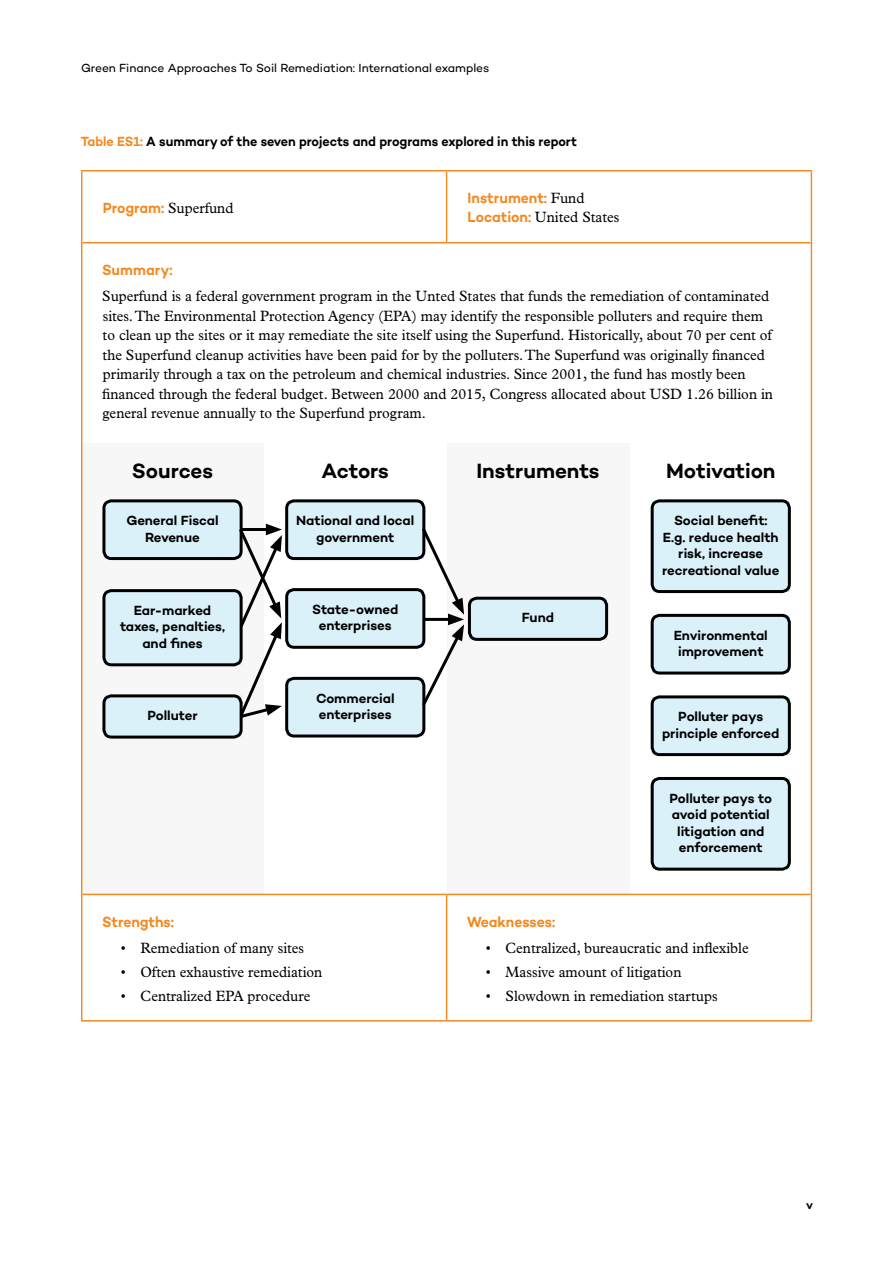
<style>
.page{position:relative;width:893px;height:1263px;background:#fff}
.page>*{position:absolute;margin:0;border:0;box-sizing:border-box;transform-origin:0 0}
.t1{font:600 21px "Campton";letter-spacing:-.005em;color:#000}
.t2{font:15px/19.5px "Plantin MT Pro";color:#000;scale:.95 1}
.t3{font:600 15px "Campton";color:#f38920;scale:.95 1}
.t4{font:600 13.5px/16.5px "Campton";letter-spacing:-.005em;color:#000;text-align:center}
.t5{font:600 13.5px "Campton";letter-spacing:-.005em;color:#000;scale:.95 1}
.t6{font:12px "Campton";letter-spacing:-.005em;color:#000}
.t7{font:600 12px "Campton";color:#000}
.s1{color:#f38920}
.s2{font-family:"Campton";font-weight:600;color:#f38920}
.s3{font-family:"Plantin MT Pro";font-weight:400;color:#000}
</style>
<div class="page">
<div style="left:81px;top:443px;width:183px;height:451px;background:#f8f7f7"></div>
<div style="left:447px;top:443px;width:182px;height:451px;background:#f8f7f7"></div>
<div style="left:104px;top:501px;width:137px;height:57px;background:#daf1fa"></div>
<div style="left:102px;top:499px;width:141px;height:61px;border:3px solid #000;border-radius:8px"></div>
<div style="left:104px;top:591px;width:137px;height:74px;background:#daf1fa"></div>
<div style="left:102px;top:589px;width:141px;height:77px;border:3px solid #000;border-radius:8px"></div>
<div style="left:652px;top:501px;width:137px;height:90px;background:#daf1fa"></div>
<div style="left:651px;top:499px;width:140px;height:94px;border:3px solid #000;border-radius:8px"></div>
<div style="left:652px;top:615px;width:137px;height:58px;background:#daf1fa"></div>
<div style="left:651px;top:614px;width:140px;height:60px;border:3px solid #000;border-radius:8px"></div>
<div style="left:652px;top:697px;width:137px;height:58px;background:#daf1fa"></div>
<div style="left:651px;top:695px;width:140px;height:61px;border:3px solid #000;border-radius:8px"></div>
<div style="left:652px;top:778px;width:137px;height:91px;background:#daf1fa"></div>
<div style="left:651px;top:777px;width:140px;height:94px;border:3px solid #000;border-radius:8px"></div>
<div style="left:469px;top:598px;width:138px;height:41px;background:#daf1fa"></div>
<div style="left:468px;top:597px;width:140px;height:44px;border:3px solid #000;border-radius:8px"></div>
<div style="left:287px;top:501px;width:137px;height:57px;background:#daf1fa"></div>
<div style="left:285px;top:499px;width:140px;height:61px;border:3px solid #000;border-radius:8px"></div>
<div style="left:287px;top:590px;width:137px;height:57px;background:#daf1fa"></div>
<div style="left:285px;top:588px;width:140px;height:61px;border:3px solid #000;border-radius:8px"></div>
<div style="left:287px;top:678px;width:137px;height:58px;background:#daf1fa"></div>
<div style="left:285px;top:677px;width:140px;height:60px;border:3px solid #000;border-radius:8px"></div>
<div style="left:104px;top:696px;width:137px;height:41px;background:#daf1fa"></div>
<div style="left:102px;top:694px;width:141px;height:44px;border:3px solid #000;border-radius:8px"></div>
<svg style="left:419px;top:525px;width:45px;height:184px"></svg>
<svg style="left:236px;top:524px;width:46px;height:196px"></svg>
<hr style="left:81px;top:170px;width:366px;height:1px;background:#f38920">
<hr style="left:447px;top:170px;width:365px;height:1px;background:#f38920">
<hr style="left:82px;top:242px;width:365px;height:1px;background:#f38920">
<hr style="left:447px;top:242px;width:364px;height:1px;background:#f38920">
<hr style="left:82px;top:894px;width:365px;height:1px;background:#f38920">
<hr style="left:447px;top:894px;width:364px;height:1px;background:#f38920">
<hr style="left:446px;top:895px;width:1px;height:125px;background:#f38920">
<hr style="left:81px;top:1020px;width:366px;height:1px;background:#f38920">
<hr style="left:447px;top:1020px;width:365px;height:1px;background:#f38920">
<hr style="left:81px;top:171px;width:1px;height:72px;background:#f38920">
<hr style="left:446px;top:171px;width:1px;height:71px;background:#f38920">
<hr style="left:811px;top:171px;width:1px;height:72px;background:#f38920">
<hr style="left:81px;top:243px;width:1px;height:651px;background:#f38920">
<hr style="left:811px;top:243px;width:1px;height:651px;background:#f38920">
<hr style="left:81px;top:894px;width:1px;height:126px;background:#f38920">
<hr style="left:811px;top:894px;width:1px;height:126px;background:#f38920">
<p class="t6" style="left:81px;top:61px;width:410px">Green Finance Approaches To Soil Remediation: International examples</p>
<p class="t5" style="left:81px;top:132px;width:524px"><span class="s1">Table ES1:</span> A summary of the seven projects and programs explored in this report</p>
<p class="t2" style="left:103px;top:198px;width:139px"><span class="s2">Program:</span> Superfund</p>
<p class="t3" style="left:468px;top:188px;width:125px">Instrument: <span class="s3">Fund</span></p>
<p class="t2" style="left:468px;top:208px;width:161px"><span class="s2">Location:</span> United States</p>
<p class="t3" style="left:102px;top:260px;width:76px">Summary:</p>
<p class="t2" style="left:102px;top:287px;width:708px">Superfund is a federal government program in the Unted States that funds the remediation of contaminated sites. The Environmental Protection Agency (EPA) may identify the responsible polluters and require them to clean up the sites or it may remediate the site itself using the Superfund. Historically, about 70 per cent of the Superfund cleanup activities have been paid for by the polluters. The Superfund was originally financed primarily through a tax on the petroleum and chemical industries. Since 2001, the fund has mostly been financed through the federal budget. Between 2000 and 2015, Congress allocated about USD 1.26 billion in general revenue annually to the Superfund program.</p>
<h1 class="t1" style="left:132px;top:457px;width:83px">Sources</h1>
<h1 class="t1" style="left:322px;top:457px;width:69px">Actors</h1>
<h1 class="t1" style="left:476px;top:457px;width:125px">Instruments</h1>
<h1 class="t1" style="left:666px;top:457px;width:111px">Motivation</h1>
<p class="t4" style="left:126px;top:512px;width:94px">General Fiscal<br>Revenue</p>
<p class="t4" style="left:662px;top:512px;width:119px">Social benefit:<br>E.g. reduce health risk, increase recreational value</p>
<p class="t4" style="left:296px;top:512px;width:120px">National and local government</p>
<p class="t4" style="left:120px;top:602px;width:107px">Ear-marked taxes, penalties, and fines</p>
<p class="t4" style="left:312px;top:601px;width:88px">State-owned enterprises</p>
<p class="t4" style="left:316px;top:689px;width:80px">Commercial</p>
<p class="t4" style="left:148px;top:707px;width:52px">Polluter</p>
<p class="t4" style="left:319px;top:706px;width:74px">enterprises</p>
<p class="t3" style="left:102px;top:912px;width:77px">Strengths:</p>
<p class="t2" style="left:121px;top:938px;width:194px">• Remediation of many sites</p>
<p class="t2" style="left:121px;top:962px;width:214px">• Often exhaustive remediation</p>
<p class="t2" style="left:121px;top:986px;width:201px">• Centralized EPA procedure</p>
<p class="t4" style="left:522px;top:609px;width:34px">Fund</p>
<p class="t4" style="left:674px;top:626px;width:96px">Environmental improvement</p>
<p class="t4" style="left:662px;top:708px;width:119px">Polluter pays principle enforced</p>
<p class="t4" style="left:670px;top:790px;width:104px">Polluter pays to avoid potential litigation and enforcement</p>
<p class="t3" style="left:467px;top:912px;width:95px">Weaknesses:</p>
<p class="t2" style="left:486px;top:938px;width:278px">• Centralized, bureaucratic and inflexible</p>
<p class="t2" style="left:486px;top:962px;width:207px">• Massive amount of litigation</p>
<p class="t2" style="left:486px;top:986px;width:246px">• Slowdown in remediation startups</p>
<p class="t7" style="left:806px;top:1197px;width:8px">v</p>
</div>
